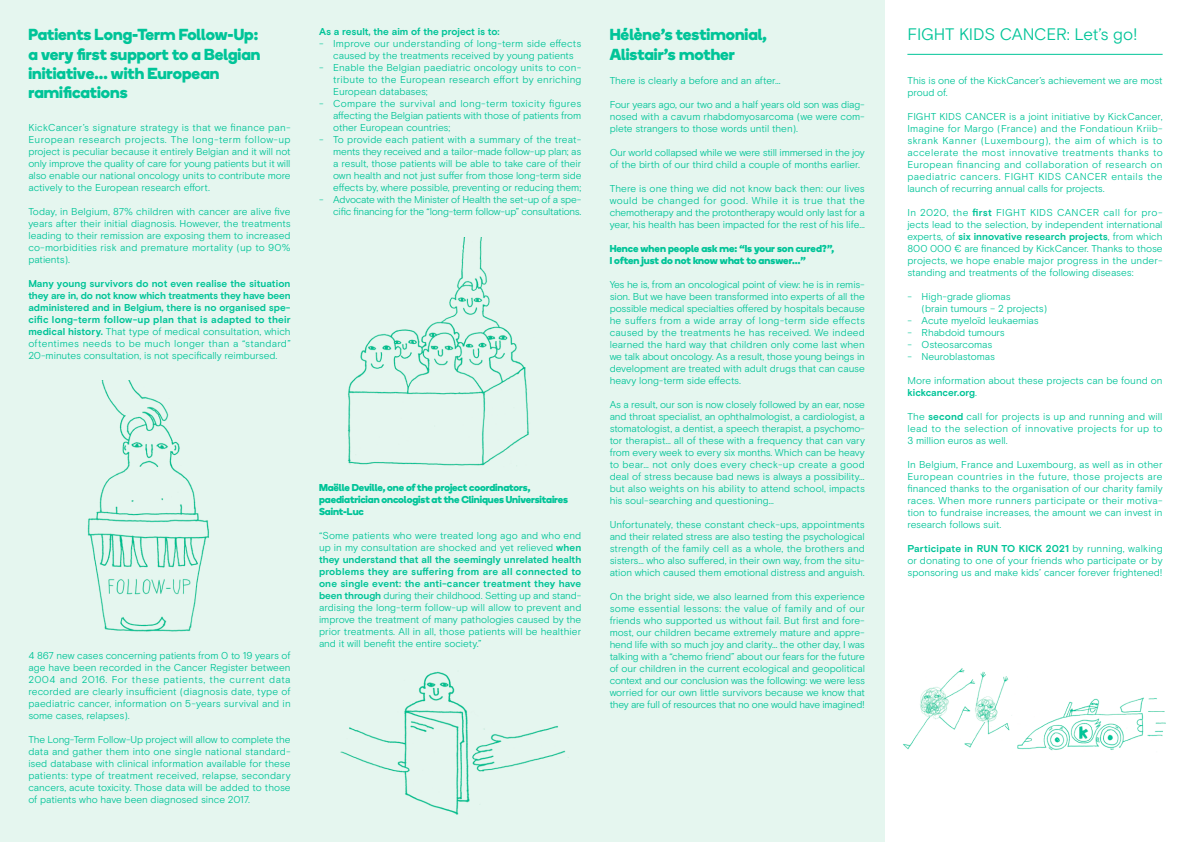
<style>
.page{position:relative;width:1191px;height:842px;background:#fff}
.page>*{position:absolute;margin:0;border:0;box-sizing:border-box;transform-origin:0 0}
._3_2_Red{font:16.7px "Basis Grotesque Off White";letter-spacing:-.015em;color:#00c498}
._1_2_1_Red___Rule_be{font:16px/19.2px "Boing Kick Cancer";color:#00c498}
._1_2_1_Red___Rule_be-2{font:10px/12px "Basis Grotesque Off White";letter-spacing:-.005em;color:#00c498;text-align:justify}
._1_2_1_Red___Rule_be-3{font:700 10px/12px "Basis Grotesque";color:#00c498;text-align:justify}
._1_2_1_Red___Rule_be-4{font:10px/12px "Boing Kick Cancer";letter-spacing:-.01em;color:#00c498}
.s1{font-family:"Basis Grotesque Off White";font-weight:400}
.s2{font-family:"Basis Grotesque";font-weight:700}
</style>
<div class="page">
<div style="left:0;top:0;width:884px;height:842px;background:#e5f6ef"></div>
<hr style="left:907px;top:54px;width:255px;height:1px;background:#00c498">
<img style="left:340px;top:671px;width:229px;height:144px">
<img style="left:903px;top:668px;width:263px;height:83px">
<img style="left:87px;top:380px;width:122px;height:252px">
<img style="left:348px;top:238px;width:181px;height:228px">
<p class="_1_2_1_Red___Rule_be" style="left:28px;top:25px;width:233px">Patients Long-Term Follow-Up: a very first support to a Belgian initiative… with European ramifications</p>
<p class="_1_2_1_Red___Rule_be-2" style="left:28px;top:121px;width:264px">KickCancer’s signature strategy is that we finance pan-European research projects. The long-term follow-up project is peculiar because it entirely Belgian and it will not only improve the quality of care for young patients but it will also enable our national oncology units to contribute more actively to the European research effort.</p>
<p class="_1_2_1_Red___Rule_be-2" style="left:28px;top:205px;width:264px">Today, in Belgium, 87% children with cancer are alive five years after their initial diagnosis. However, the treatments leading to their remission are exposing them to increased co-morbidities risk and premature mortality (up to 90% patients).</p>
<p class="_1_2_1_Red___Rule_be-3" style="left:28px;top:277px;width:264px">Many young survivors do not even realise the situation they are in, do not know which treatments they have been administered and in Belgium, there is no organised spe&shy;cific long-term follow-up plan that is adapted to their medical history. <span class="s1">That type of medical consultation, which oftentimes needs to be much longer than a “standard” 20-minutes consultation, is not specifically reimbursed.</span></p>
<p class="_1_2_1_Red___Rule_be-3" style="left:319px;top:26px;width:182px">As a result, the aim of the project is to:</p>
<p class="_1_2_1_Red___Rule_be-2" style="left:333px;top:38px;width:250px;text-indent:-14px">- Improve our understanding of long-term side effects caused by the treatments received by young patients</p>
<p class="_1_2_1_Red___Rule_be-2" style="left:333px;top:62px;width:250px;text-indent:-14px">- Enable the Belgian paediatric oncology units to con&shy;tribute to the European research effort by enriching European databases;</p>
<p class="_1_2_1_Red___Rule_be-2" style="left:333px;top:98px;width:250px;text-indent:-14px">- Compare the survival and long-term toxicity figures affecting the Belgian patients with those of patients from other European countries;</p>
<p class="_1_2_1_Red___Rule_be-2" style="left:333px;top:134px;width:250px;text-indent:-14px">- To provide each patient with a summary of the treat&shy;ments they received and a tailor-made follow-up plan; as a result, those patients will be able to take care of their own health and not just suffer from those long-term side effects by, where possible, preventing or reducing them;</p>
<p class="_1_2_1_Red___Rule_be-2" style="left:319px;top:194px;width:264px;text-align:right">- Advocate with the Minister of Health the set-up of a spe&shy;cific financing for the “long-term follow-up” consultations.</p>
<p class="_1_2_1_Red___Rule_be-2" style="left:28px;top:649px;width:264px">4 867 new cases concerning patients from 0 to 19 years of age have been recorded in the Cancer Register between 2004 and 2016. For these patients, the current data recorded are clearly insufficient (diagnosis date, type of paediatric cancer, information on 5-years survival and in some cases, relapses).</p>
<p class="_1_2_1_Red___Rule_be-2" style="left:28px;top:733px;width:264px">The Long-Term Follow-Up project will allow to complete the data and gather them into one single national standard&shy;ised database with clinical information available for these patients: type of treatment received, relapse, secondary cancers, acute toxicity. Those data will be added to those of patients who have been diagnosed since 2017.</p>
<p class="_1_2_1_Red___Rule_be-4" style="left:319px;top:482px;width:251px">Maëlle Deville, one of the project coordinators, paediatrician oncologist at the Cliniques Universitaires<br>Saint-Luc</p>
<p class="_1_2_1_Red___Rule_be-2" style="left:319px;top:530px;width:264px">“Some patients who were treated long ago and who end up in my consultation are shocked and yet relieved <span class="s2">when they understand that all the seemingly unrelated health problems they are suffering from are all connected to one single event: the anti-cancer treatment they have been through</span> during their childhood. Setting up and stand&shy;ardising the long-term follow-up will allow to prevent and improve the treatment of many pathologies caused by the prior treatments. All in all, those patients will be healthier and it will benefit the entire society.”</p>
<p class="_1_2_1_Red___Rule_be" style="left:609px;top:25px;width:159px">Hélène’s testimonial,<br>Alistair’s mother</p>
<p class="_1_2_1_Red___Rule_be-2" style="left:609px;top:74px;width:172px">There is clearly a before and an after…</p>
<p class="_1_2_1_Red___Rule_be-2" style="left:609px;top:98px;width:257px">Four years ago, our two and a half years old son was diag&shy;nosed with a cavum rhabdomyosarcoma (we were com&shy;plete strangers to those words until then).</p>
<p class="_1_2_1_Red___Rule_be-2" style="left:609px;top:146px;width:257px">Our world collapsed while we were still immersed in the joy of the birth of our third child a couple of months earlier.</p>
<p class="_1_2_1_Red___Rule_be-2" style="left:609px;top:182px;width:257px">There is one thing we did not know back then: our lives would be changed for good. While it is true that the chemotherapy and the protontherapy would only last for a year, his health has been impacted for the rest of his life…</p>
<p class="_1_2_1_Red___Rule_be-4" style="left:609px;top:242px;width:226px">Hence when people ask me: “Is your son cured?”,<br>I often just do not know what to answer…”</p>
<p class="_1_2_1_Red___Rule_be-2" style="left:609px;top:278px;width:257px">Yes he is, from an oncological point of view: he is in remis&shy;sion. But we have been transformed into experts of all the possible medical specialties offered by hospitals because he suffers from a wide array of long-term side effects caused by the treatments he has received. We indeed learned the hard way that children only come last when we talk about oncology. As a result, those young beings in development are treated with adult drugs that can cause heavy long-term side effects.</p>
<p class="_1_2_1_Red___Rule_be-2" style="left:609px;top:398px;width:257px">As a result, our son is now closely followed by an ear, nose and throat specialist, an ophthalmologist, a cardiologist, a stomatologist, a dentist, a speech therapist, a psychomo&shy;tor therapist… all of these with a frequency that can vary from every week to every six months. Which can be heavy to bear… not only does every check-up create a good deal of stress because bad news is always a possibility… but also weights on his ability to attend school, impacts his soul-searching and questioning…</p>
<p class="_1_2_1_Red___Rule_be-2" style="left:609px;top:518px;width:257px">Unfortunately, these constant check-ups, appointments and their related stress are also testing the psychological strength of the family cell as a whole, the brothers and sisters… who also suffered, in their own way, from the situ&shy;ation which caused them emotional distress and anguish.</p>
<p class="_1_2_1_Red___Rule_be-2" style="left:609px;top:590px;width:257px">On the bright side, we also learned from this experience some essential lessons: the value of family and of our friends who supported us without fail. But first and fore&shy;most, our children became extremely mature and appre&shy;hend life with so much joy and clarity… the other day, I was talking with a “chemo friend” about our fears for the future of our children in the current ecological and geopolitical context and our conclusion was the following: we were less worried for our own little survivors because we know that they are full of resources that no one would have imagined!</p>
<p class="_3_2_Red" style="left:907px;top:24px;width:232px">FIGHT KIDS CANCER: Let’s go!</p>
<p class="_1_2_1_Red___Rule_be-2" style="left:907px;top:74px;width:257px">This is one of the KickCancer’s achievement we are most proud of.</p>
<p class="_1_2_1_Red___Rule_be-2" style="left:907px;top:110px;width:257px">FIGHT KIDS CANCER is a joint initiative by KickCancer, Imagine for Margo (France) and the Fondatioun Kriib&shy;skrank Kanner (Luxembourg), the aim of which is to accelerate the most innovative treatments thanks to European financing and collaboration of research on paediatric cancers. FIGHT KIDS CANCER entails the launch of recurring annual calls for projects.</p>
<p class="_1_2_1_Red___Rule_be-2" style="left:907px;top:206px;width:257px">In 2020, the <span class="s2">first</span> FIGHT KIDS CANCER call for pro&shy;jects lead to the selection, by independent international experts, of <span class="s2">six innovative research projects</span>, from which 800 000 € are financed by KickCancer. Thanks to those projects, we hope enable major progress in the under&shy;standing and treatments of the following diseases:</p>
<p class="_1_2_1_Red___Rule_be-2" style="left:907px;top:290px;width:105px">- High-grade gliomas</p>
<p class="_1_2_1_Red___Rule_be-2" style="left:921px;top:302px;width:127px">(brain tumours – 2 projects)</p>
<p class="_1_2_1_Red___Rule_be-2" style="left:907px;top:314px;width:133px">- Acute myeloïd leukaemias</p>
<p class="_1_2_1_Red___Rule_be-2" style="left:907px;top:326px;width:99px">- Rhabdoid tumours</p>
<p class="_1_2_1_Red___Rule_be-2" style="left:907px;top:338px;width:86px">- Osteosarcomas</p>
<p class="_1_2_1_Red___Rule_be-2" style="left:907px;top:350px;width:89px">- Neuroblastomas</p>
<p class="_1_2_1_Red___Rule_be-2" style="left:907px;top:374px;width:257px">More information about these projects can be found on <span class="s2">kickcancer.org</span>.</p>
<p class="_1_2_1_Red___Rule_be-2" style="left:907px;top:410px;width:257px">The <span class="s2">second</span> call for projects is up and running and will lead to the selection of innovative projects for up to 3 million euros as well.</p>
<p class="_1_2_1_Red___Rule_be-2" style="left:907px;top:458px;width:257px">In Belgium, France and Luxembourg, as well as in other European countries in the future, those projects are financed thanks to the organisation of our charity family races. When more runners participate or their motiva&shy;tion to fundraise increases, the amount we can invest in research follows suit.</p>
<p class="_1_2_1_Red___Rule_be-2" style="left:907px;top:542px;width:257px"><span class="s2">Participate in RUN TO KICK 2021</span> by running, walking or donating to one of your friends who participate or by sponsoring us and make kids’ cancer forever frightened!</p>
</div>
